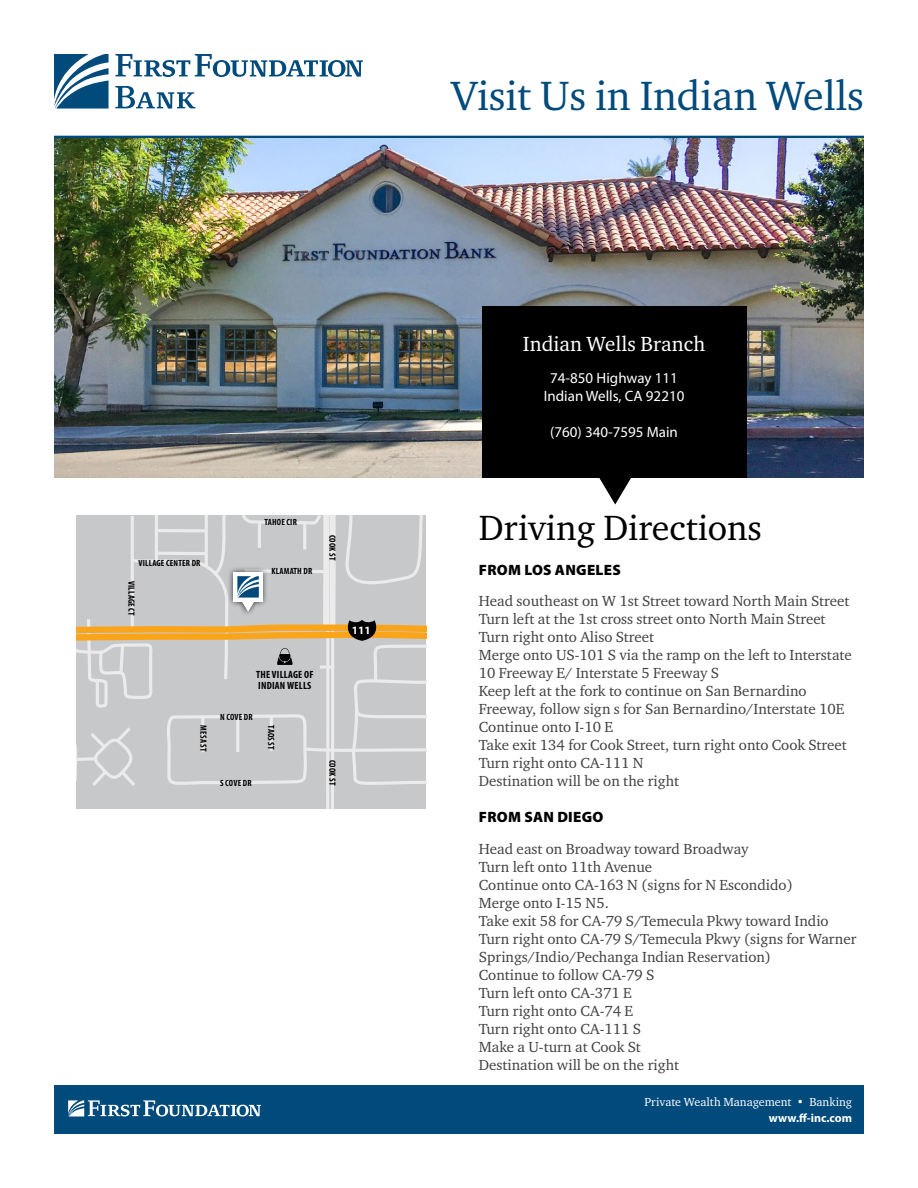
<style>
.page{position:relative;width:918px;height:1188px;background:#fff}
.page>*{position:absolute;margin:0;border:0;box-sizing:border-box;transform-origin:0 0}
.t1{font:42px "Charter ITC Pro";letter-spacing:-.005em;color:#004a7c}
.t2{font:36px "Charter ITC Pro";color:#000}
.t3{font:21px "Charter ITC Pro";color:#fff}
.t4{font:15px/18px "Charter ITC Pro";color:#414042}
.t5{font:15px/18px "Myriad Pro";color:#fff;text-align:center}
.t6{font:900 15px "Myriad Pro";letter-spacing:.02em;color:#000}
.t7{font:12px "Charter ITC Pro";color:#fff}
.t8{font:700 12px "Myriad Pro";color:#fff}
.t9{font:700 11.25px "Myriad Pro";color:#fff}
.t10{font:700 condensed 10.5px/10.5px "Myriad Pro";letter-spacing:.02em;color:#000}
.t11{font:700 condensed 9px "Myriad Pro";letter-spacing:.02em;color:#000}
</style>
<div class="page">
<hr style="left:54px;top:136px;width:810px;height:3px;background:#004a7c">
<img style="left:54px;top:138px;width:810px;height:339px">
<div style="left:54px;top:1086px;width:810px;height:48px;background:#004a7c"></div>
<svg style="left:68px;top:1100px;width:193px;height:17px"></svg>
<div style="left:482px;top:306px;width:265px;height:171px;background:#000"></div>
<svg style="left:599px;top:477px;width:32px;height:28px"></svg>
<svg style="left:76px;top:515px;width:350px;height:293px;background:#cdcbc7"></svg>
<svg style="left:115px;top:54px;width:248px;height:23px"></svg>
<svg style="left:115px;top:86px;width:80px;height:23px"></svg>
<svg style="left:54px;top:54px;width:55px;height:55px"></svg>
<h1 class="t1" style="left:451px;top:70px;width:414px">Visit Us in Indian Wells</h1>
<p class="t11" style="left:138px;top:558px;width:64px">VILLAGE CENTER DR</p>
<p class="t11" style="left:137px;top:581px;width:37px;rotate:90deg">VILLAGE CT</p>
<p class="t11" style="left:264px;top:517px;width:34px">TAHOE CIR</p>
<p class="t11" style="left:272px;top:566px;width:42px">KLAMATH DR</p>
<p class="t11" style="left:338px;top:535px;width:27px;rotate:90deg">COOK ST</p>
<p class="t10" style="left:256px;top:669px;width:59px">THE VILLAGE OF<br>INDIAN WELLS</p>
<p class="t11" style="left:220px;top:712px;width:34px">N COVE DR</p>
<p class="t11" style="left:209px;top:725px;width:28px;rotate:90deg">MESA ST</p>
<p class="t11" style="left:277px;top:725px;width:26px;rotate:90deg">TAOS ST</p>
<p class="t11" style="left:220px;top:777px;width:33px">S COVE DR</p>
<p class="t11" style="left:338px;top:760px;width:27px;rotate:90deg">COOK ST</p>
<p class="t9" style="left:352px;top:623px;width:20px">111</p>
<h3 class="t3" style="left:523px;top:331px;width:184px">Indian Wells Branch</h3>
<p class="t5" style="left:544px;top:369px;width:142px">74-850 Highway 111<br>Indian Wells, CA 92210</p>
<p class="t5" style="left:550px;top:423px;width:129px">(760) 340-7595 Main</p>
<h2 class="t2" style="left:479px;top:505px;width:285px">Driving Directions</h2>
<p class="t6" style="left:479px;top:559px;width:143px">FROM LOS ANGELES</p>
<p class="t4" style="left:479px;top:592px;width:375px">Head southeast on W 1st Street toward North Main Street Turn left at the 1st cross street onto North Main Street Turn right onto Aliso Street<br>Merge onto US-101 S via the ramp on the left to Interstate 10 Freeway E/ Interstate 5 Freeway S<br>Keep left at the fork to continue on San Bernardino Freeway, follow sign s for San Bernardino/Interstate 10E Continue onto I-10 E<br>Take exit 134 for Cook Street, turn right onto Cook Street Turn right onto CA-111 N<br>Destination will be on the right</p>
<p class="t6" style="left:479px;top:807px;width:126px">FROM SAN DIEGO</p>
<p class="t4" style="left:479px;top:839px;width:379px">Head east on Broadway toward Broadway<br>Turn left onto 11th Avenue<br>Continue onto CA-163 N (signs for N Escondido)<br>Merge onto I-15 N5.<br>Take exit 58 for CA-79 S/Temecula Pkwy toward Indio Turn right onto CA-79 S/Temecula Pkwy (signs for Warner Springs/Indio/Pechanga Indian Reservation)<br>Continue to follow CA-79 S<br>Turn left onto CA-371 E<br>Turn right onto CA-74 E<br>Turn right onto CA-111 S<br>Make a U-turn at Cook St<br>Destination will be on the right</p>
<p class="t7" style="left:645px;top:1094px;width:209px">Private Wealth Management • Banking</p>
<p class="t8" style="left:769px;top:1111px;width:85px">www.ff-inc.com</p>
</div>
